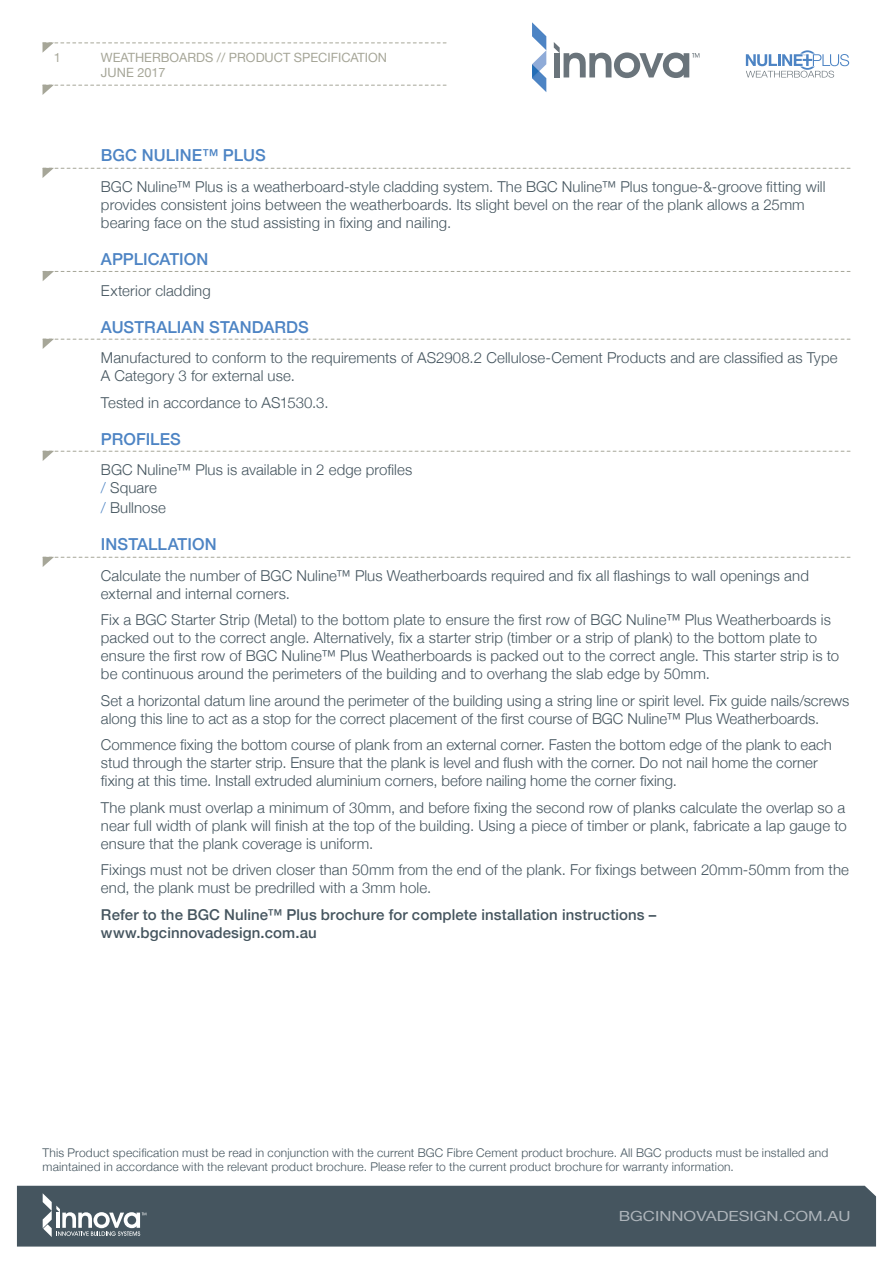
<style>
.page{position:relative;width:893px;height:1263px;background:#fff}
.page>*{position:absolute;margin:0;border:0;box-sizing:border-box;transform-origin:0 0}
.t1{font:500 16.5px "Helvetica Neue";letter-spacing:.005em;color:#4d84c4}
.t2{font:300 15px/18px "Helvetica Neue";letter-spacing:.005em;color:#45555f}
.t3{font:500 15px/18px "Helvetica Neue";letter-spacing:.005em;color:#45555f}
.t4{font:13.95px "Helvetica Neue";color:#adb4ba;scale:1.2 1}
.t5{font:12.75px/15.3px "Helvetica Neue";color:#a6a698}
.t6{font:300 12px/14.4px "Helvetica Neue";letter-spacing:.015em;color:#45555f}
.s1{color:#4d84c4}
</style>
<div class="page">
<div style="left:17px;top:1186px;width:859px;height:60px;background:#45555f"></div>
<svg style="left:43px;top:1193px;width:103px;height:44px"></svg>
<svg style="left:532px;top:22px;width:14px;height:70px"></svg>
<svg style="left:554px;top:42px;width:145px;height:36px"></svg>
<svg style="left:746px;top:50px;width:103px;height:28px"></svg>
<svg style="left:43px;top:43px;width:403px;height:9px"></svg>
<svg style="left:43px;top:85px;width:403px;height:10px"></svg>
<svg style="left:43px;top:168px;width:807px;height:10px"></svg>
<svg style="left:43px;top:271px;width:807px;height:10px"></svg>
<svg style="left:43px;top:339px;width:807px;height:10px"></svg>
<svg style="left:43px;top:451px;width:807px;height:10px"></svg>
<svg style="left:43px;top:557px;width:807px;height:10px"></svg>
<p class="t5" style="left:54px;top:49px;width:9px">1</p>
<p class="t5" style="left:101px;top:49px;width:288px">WEATHERBOARDS // PRODUCT SPECIFICATION<br>JUNE 2017</p>
<p class="t1" style="left:101px;top:145px;width:166px">BGC NULINE™ PLUS</p>
<p class="t2" style="left:101px;top:177px;width:726px">BGC Nuline™ Plus is a weatherboard-style cladding system. The BGC Nuline™ Plus tongue-&amp;-groove fitting will provides consistent joins between the weatherboards. Its slight bevel on the rear of the plank allows a 25mm bearing face on the stud assisting in fixing and nailing.</p>
<p class="t1" style="left:101px;top:249px;width:109px">APPLICATION</p>
<p class="t2" style="left:101px;top:281px;width:111px">Exterior cladding</p>
<p class="t1" style="left:101px;top:316px;width:209px">AUSTRALIAN STANDARDS</p>
<p class="t2" style="left:101px;top:349px;width:738px">Manufactured to conform to the requirements of AS2908.2 Cellulose-Cement Products and are classified as Type<br>A Category 3 for external use.</p>
<p class="t2" style="left:101px;top:393px;width:229px">Tested in accordance to AS1530.3.</p>
<p class="t1" style="left:101px;top:428px;width:81px">PROFILES</p>
<p class="t2" style="left:101px;top:461px;width:313px">BGC Nuline™ Plus is available in 2 edge profiles <span class="s1">/</span> Square</p>
<p class="t2" style="left:101px;top:498px;width:66px"><span class="s1">/</span> Bullnose</p>
<p class="t1" style="left:101px;top:534px;width:117px">INSTALLATION</p>
<p class="t2" style="left:101px;top:566px;width:709px">Calculate the number of BGC Nuline™ Plus Weatherboards required and fix all flashings to wall openings and external and internal corners.</p>
<p class="t2" style="left:101px;top:611px;width:740px">Fix a BGC Starter Strip (Metal) to the bottom plate to ensure the first row of BGC Nuline™ Plus Weatherboards is packed out to the correct angle. Alternatively, fix a starter strip (timber or a strip of plank) to the bottom plate to ensure the first row of BGC Nuline™ Plus Weatherboards is packed out to the correct angle. This starter strip is to be continuous around the perimeters of the building and to overhang the slab edge by 50mm.</p>
<p class="t2" style="left:101px;top:691px;width:750px">Set a horizontal datum line around the perimeter of the building using a string line or spirit level. Fix guide nails/screws along this line to act as a stop for the correct placement of the first course of BGC Nuline™ Plus Weatherboards.</p>
<p class="t2" style="left:101px;top:736px;width:732px">Commence fixing the bottom course of plank from an external corner. Fasten the bottom edge of the plank to each stud through the starter strip. Ensure that the plank is level and flush with the corner. Do not nail home the corner fixing at this time. Install extruded aluminium corners, before nailing home the corner fixing.</p>
<p class="t2" style="left:101px;top:798px;width:747px;text-align:justify">The plank must overlap a minimum of 30mm, and before fixing the second row of planks calculate the overlap so a near full width of plank will finish at the top of the building. Using a piece of timber or plank, fabricate a lap gauge to ensure that the plank coverage is uniform.</p>
<p class="t2" style="left:101px;top:861px;width:749px">Fixings must not be driven closer than 50mm from the end of the plank. For fixings between 20mm-50mm from the end, the plank must be predrilled with a 3mm hole.</p>
<p class="t3" style="left:101px;top:905px;width:557px">Refer to the BGC Nuline™ Plus brochure for complete installation instructions – www.bgcinnovadesign.com.au</p>
<p class="t6" style="left:43px;top:1145px;width:787px">This Product specification must be read in conjunction with the current BGC Fibre Cement product brochure. All BGC products must be installed and maintained in accordance with the relevant product brochure. Please refer to the current product brochure for warranty information.</p>
<p class="t4" style="left:619px;top:1207px;width:195px">BGCINNOVADESIGN.COM.AU</p>
</div>
